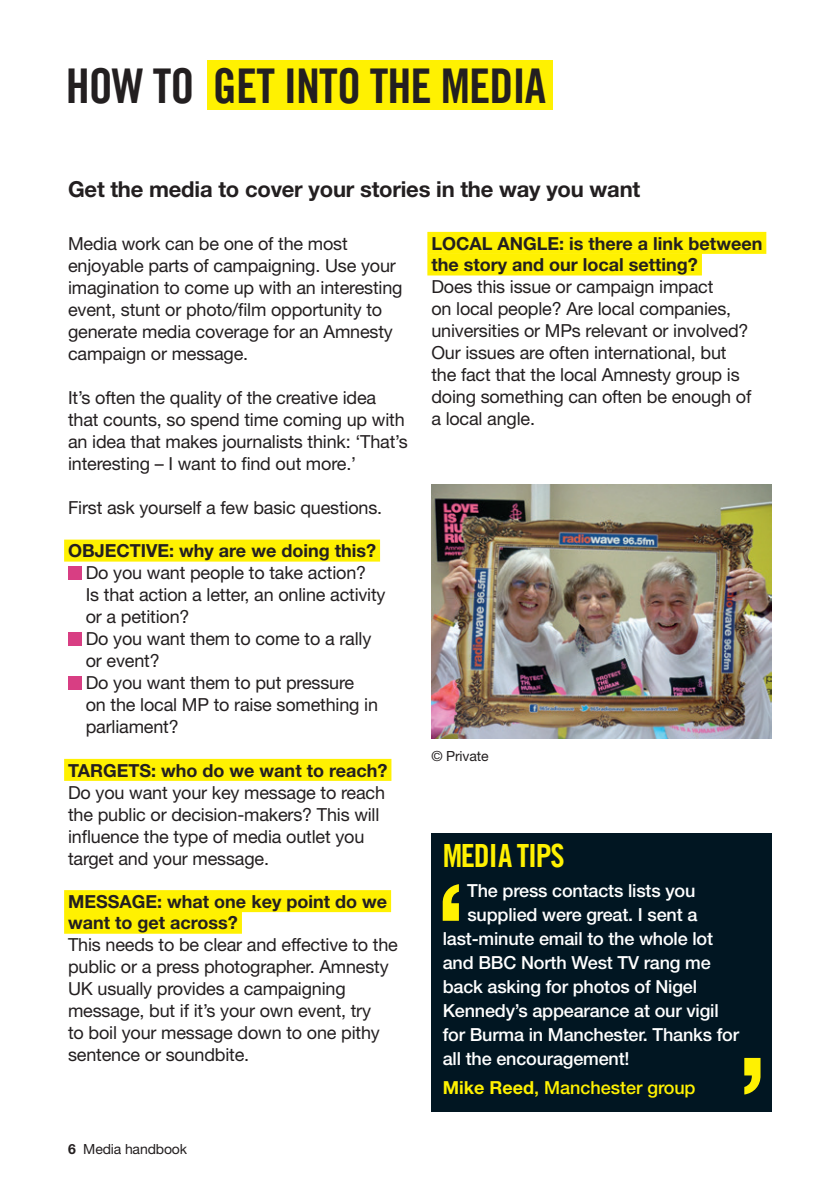
<style>
.page{position:relative;width:840px;height:1191px;background:#fff}
.page>*{position:absolute;margin:0;border:0;box-sizing:border-box;transform-origin:0 0}
.t1{font:48px "Amnesty Trade Gothic Bd Cn 20";letter-spacing:-.02em;color:#231f20}
.t2{font:32px "Amnesty Trade Gothic Bd Cn 20";letter-spacing:-.04em;color:#fff101}
.t3{font:700 22px "Helvetica Neue LT Pro";letter-spacing:-.01em;color:#231f20}
.t4{font:18px/22px "Helvetica Neue LT Pro";letter-spacing:-.01em;color:#231f20}
.t5{font:500 18px "Helvetica Neue LT Pro";letter-spacing:-.01em;color:#fff}
.t6{font:700 18px/21.6px "Helvetica Neue LT Pro";color:#231f20}
.t7{font:500 18px "Helvetica Neue LT Pro";color:#fff101}
.t8{font:14px "Helvetica Neue LT Pro";letter-spacing:-.01em;color:#231f20}
.s1{font-weight:700}
</style>
<div class="page">
<div style="left:64px;top:539px;width:316px;height:22px;background:#fff101"></div>
<div style="left:64px;top:759px;width:327px;height:22px;background:#fff101"></div>
<div style="left:64px;top:890px;width:327px;height:22px;background:#fff101"></div>
<div style="left:64px;top:911px;width:178px;height:22px;background:#fff101"></div>
<div style="left:68px;top:566px;width:13px;height:13px;background:#d83e83"></div>
<div style="left:68px;top:632px;width:13px;height:13px;background:#d83e83"></div>
<div style="left:68px;top:676px;width:13px;height:13px;background:#d83e83"></div>
<div style="left:427px;top:232px;width:338px;height:22px;background:#fff101"></div>
<div style="left:427px;top:253px;width:274px;height:22px;background:#fff101"></div>
<img style="left:431px;top:485px;width:340px;height:253px">
<div style="left:431px;top:832px;width:340px;height:279px;background:#011622"></div>
<svg style="left:442px;top:884px;width:16px;height:36px"></svg>
<svg style="left:744px;top:1058px;width:16px;height:36px"></svg>
<div style="left:207px;top:61px;width:345px;height:49px;background:#fff101"></div>
<h1 class="t1" style="left:66px;top:56px;width:481px">HOW TO GET INTO THE MEDIA</h1>
<p class="t3" style="left:68px;top:175px;width:573px">Get the media to cover your stories in the way you want</p>
<p class="t4" style="left:68px;top:232px;width:336px">Media work can be one of the most enjoyable parts of campaigning. Use your imagination to come up with an interesting event, stunt or photo/film opportunity to generate media coverage for an Amnesty campaign or message.</p>
<p class="t4" style="left:68px;top:386px;width:341px">It’s often the quality of the creative idea that counts, so spend time coming up with an idea that makes journalists think: ‘That’s interesting – I want to find out more.’</p>
<p class="t4" style="left:68px;top:496px;width:315px">First ask yourself a few basic questions.</p>
<p class="t6" style="left:68px;top:539px;width:309px">OBJECTIVE: why are we doing this?</p>
<p class="t4" style="left:86px;top:561px;width:301px">Do you want people to take action?<br>Is that action a letter, an online activity or a petition?<br>Do you want them to come to a rally or event?<br>Do you want them to put pressure<br>on the local MP to raise something in parliament?</p>
<p class="t6" style="left:68px;top:759px;width:321px">TARGETS: who do we want to reach?</p>
<p class="t4" style="left:68px;top:781px;width:318px">Do you want your key message to reach the public or decision-makers? This will influence the type of media outlet you target and your message.</p>
<p class="t6" style="left:68px;top:890px;width:320px">MESSAGE: what one key point do we want to get across?</p>
<p class="t4" style="left:68px;top:933px;width:331px">This needs to be clear and effective to the public or a press photographer. Amnesty UK usually provides a campaigning message, but if it’s your own event, try<br>to boil your message down to one pithy sentence or soundbite.</p>
<p class="t8" style="left:68px;top:1140px;width:120px"><span class="s1">6</span> Media handbook</p>
<p class="t6" style="left:431px;top:232px;width:332px">LOCAL ANGLE: is there a link between the story and our local setting?</p>
<p class="t4" style="left:431px;top:275px;width:321px">Does this issue or campaign impact<br>on local people? Are local companies, universities or MPs relevant or involved?<br>Our issues are often international, but the fact that the local Amnesty group is doing something can often be enough of a local angle.</p>
<p class="t8" style="left:431px;top:747px;width:59px">© Private</p>
<h2 class="t2" style="left:442px;top:836px;width:123px">MEDIA TIPS</h2>
<p class="t5" style="left:467px;top:879px;width:229px">The press contacts lists you</p>
<p class="t5" style="left:467px;top:903px;width:231px">supplied were great. I sent a</p>
<p class="t5" style="left:442px;top:927px;width:272px">last-minute email to the whole lot</p>
<p class="t5" style="left:442px;top:951px;width:269px">and BBC North West TV rang me</p>
<p class="t5" style="left:442px;top:975px;width:256px">back asking for photos of Nigel</p>
<p class="t5" style="left:442px;top:999px;width:277px">Kennedy’s appearance at our vigil</p>
<p class="t5" style="left:442px;top:1023px;width:298px">for Burma in Manchester. Thanks for</p>
<p class="t5" style="left:442px;top:1047px;width:188px">all the encouragement!</p>
<p class="t7" style="left:442px;top:1077px;width:254px"><span class="s1">Mike Reed</span>, Manchester group</p>
</div>
